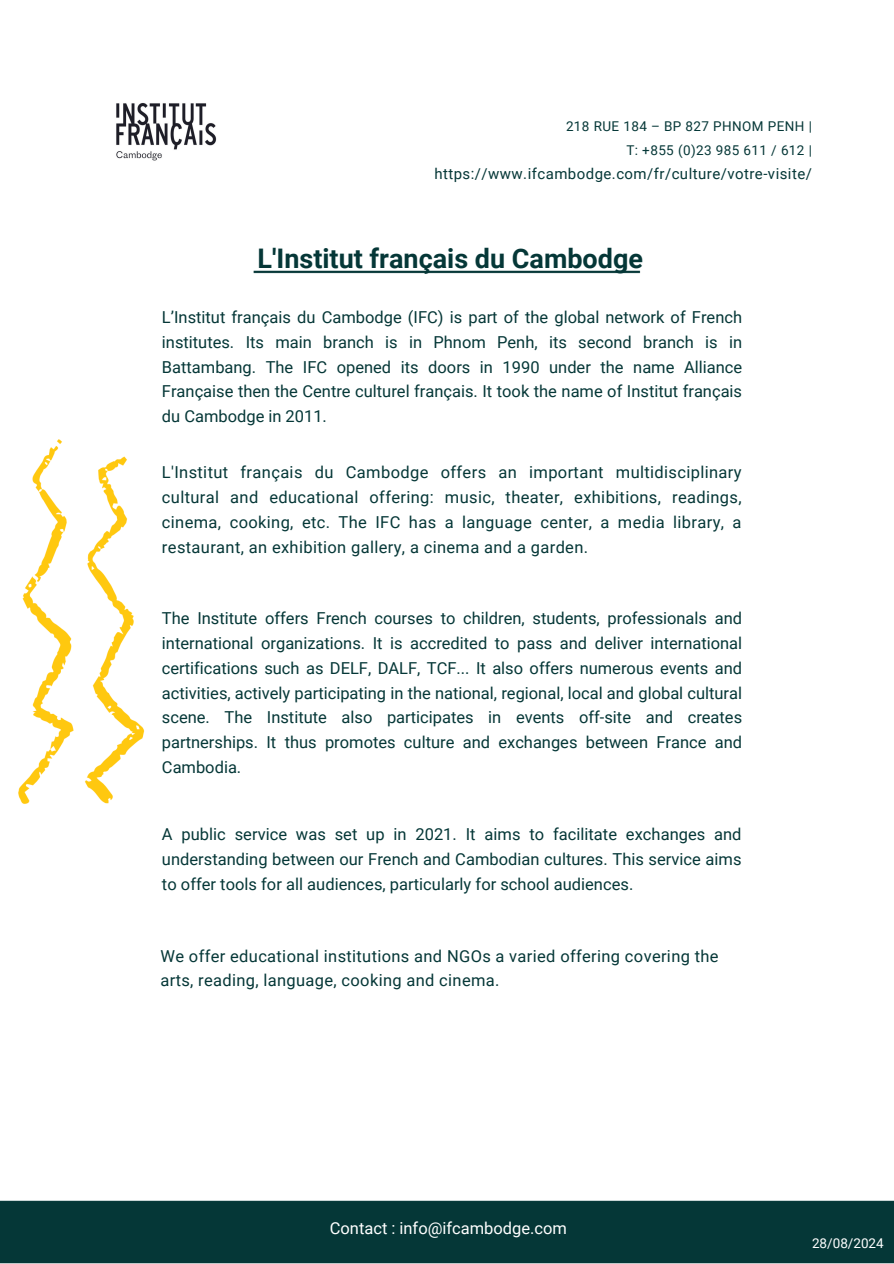
<style>
.page{position:relative;width:894px;height:1264px;background:#fff}
.page>*{position:absolute;margin:0;border:0;box-sizing:border-box;transform-origin:0 0}
.t1{font:700 27px "Roboto";color:#053737}
.t2{font:16.5px/24.8px "Roboto";letter-spacing:.02em;color:#053737;text-align:justify}
.t3{font:16.5px "Roboto";color:#fff}
.t4{font:15px "Roboto";letter-spacing:.03em;color:#053737}
.t5{font:13.5px/23.5px "Roboto";letter-spacing:.03em;color:#053737;text-align:right}
.t6{font:13.5px "Roboto";color:#fff}
</style>
<div class="page">
<img style="left:0;top:270px;width:893px;height:993px">
<img style="left:116px;top:103px;width:101px;height:58px">
<h2 class="t5" style="left:566px;top:115px;width:247px">218 RUE 184 – BP 827 PHNOM PENH |<br>T: +855 (0)23 985 611 / 612 |</h2>
<h2 class="t4" style="left:434px;top:165px;width:379px">https://www.ifcambodge.com/fr/culture/votre-visite/</h2>
<h2 class="t1" style="left:257px;top:243px;width:387px">L'Institut français du Cambodge</h2>
<h2 class="t2" style="left:162px;top:305px;width:581px">L’Institut français du Cambodge (IFC) is part of the global network of French institutes. Its main branch is in Phnom Penh, its second branch is in Battambang. The IFC opened its doors in 1990 under the name Alliance Française then the Centre culturel français. It took the name of Institut français du Cambodge in 2011.</h2>
<h2 class="t2" style="left:162px;top:460px;width:581px">L'Institut français du Cambodge offers an important multidisciplinary cultural and educational offering: music, theater, exhibitions, readings, cinema, cooking, etc. The IFC has a language center, a media library, a restaurant, an exhibition gallery, a cinema and a garden.</h2>
<h2 class="t2" style="left:162px;top:606px;width:581px">The Institute offers French courses to children, students, professionals and international organizations. It is accredited to pass and deliver international certifications such as DELF, DALF, TCF... It also offers numerous events and activities, actively participating in the national, regional, local and global cultural scene. The Institute also participates in events off-site and creates partnerships. It thus promotes culture and exchanges between France and Cambodia.</h2>
<h2 class="t2" style="left:162px;top:822px;width:581px">A public service was set up in 2021. It aims to facilitate exchanges and understanding between our French and Cambodian cultures. This service aims to offer tools for all audiences, particularly for school audiences.</h2>
<h1 class="t2" style="left:160px;top:943px;width:559px">We offer educational institutions and NGOs a varied offering covering the arts, reading, language, cooking and cinema.</h1>
<h2 class="t3" style="left:330px;top:1218px;width:238px">Contact : info@ifcambodge.com</h2>
<p class="t6" style="left:811px;top:1235px;width:73px">28/08/2024</p>
</div>
